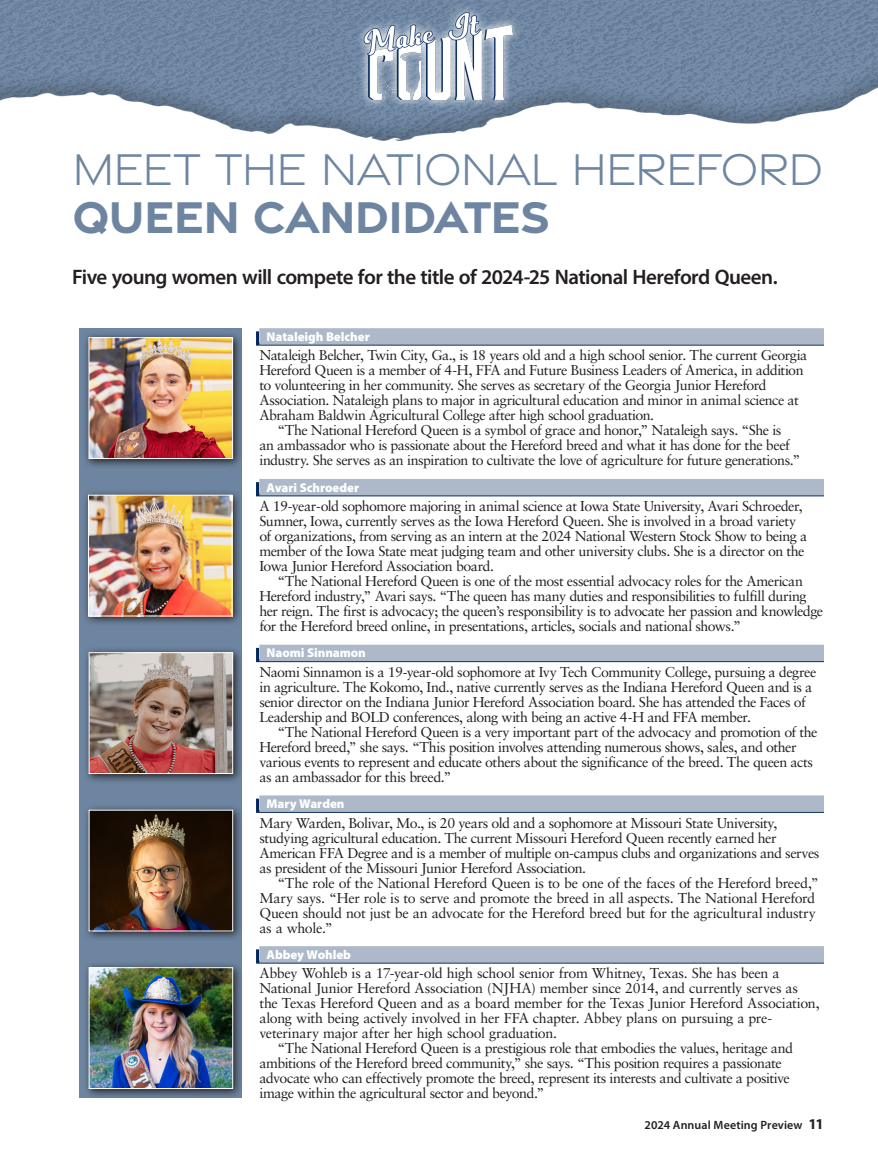
<style>
.page{position:relative;width:878px;height:1161px;background:#fff}
.page>*{position:absolute;margin:0;border:0;box-sizing:border-box;transform-origin:0 0}
.B-FeatureHeadline{font:300 48px/48px "Gravesend Sans";letter-spacing:-.035em;color:#6d85a1}
.FeatureDeck{font:600 21px "Myriad Pro";letter-spacing:-.025em;color:#231f20}
.BCNI_tight{font:14.25px/15px "Sabon LT Pro";letter-spacing:-.035em;color:#231f20}
.BC_tight{font:14.25px/15px "Sabon LT Pro";letter-spacing:-.04em;color:#231f20}
.BodyCopyNoIndent{font:14.25px/15px "Sabon LT Pro";letter-spacing:-.025em;color:#231f20}
.BodyCopy{font:14.25px/15px "Sabon LT Pro";letter-spacing:-.025em;color:#231f20}
.Delegate_State{font:900 12.75px "Myriad Pro";letter-spacing:-.005em;color:#fff}
.t1{font:600 12px "Myriad Pro";letter-spacing:.01em;color:#231f20}
.s1{font-weight:700}
.s2{font-weight:700;font-size:15px}
</style>
<div class="page">
<img style="left:0;top:0;width:878px;height:961px">
<svg style="left:355px;top:3px;width:166px;height:10px;background:#6e86a2"></svg>
<img style="left:326px;top:13px;width:225px;height:97px">
<svg style="left:254px;top:328px;width:572px;height:19px"></svg>
<div style="left:259px;top:328px;width:565px;height:17px;background:#adb8c9"></div>
<svg style="left:254px;top:479px;width:572px;height:19px"></svg>
<div style="left:259px;top:479px;width:565px;height:16px;background:#adb8c9"></div>
<svg style="left:254px;top:645px;width:572px;height:19px"></svg>
<div style="left:259px;top:645px;width:565px;height:16px;background:#adb8c9"></div>
<svg style="left:254px;top:796px;width:572px;height:18px"></svg>
<div style="left:259px;top:795px;width:565px;height:17px;background:#adb8c9"></div>
<svg style="left:254px;top:946px;width:572px;height:18px"></svg>
<div style="left:259px;top:946px;width:565px;height:17px;background:#adb8c9"></div>
<div style="left:79px;top:328px;width:162px;height:770px;background:#6d85a1"></div>
<svg style="left:86px;top:804px;width:157px;height:138px"></svg>
<img style="left:91px;top:812px;width:140px;height:117px">
<svg style="left:86px;top:646px;width:157px;height:138px"></svg>
<img style="left:91px;top:654px;width:140px;height:118px">
<div style="left:89px;top:652px;width:144px;height:122px;border:1px solid #fff"></div>
<svg style="left:85px;top:489px;width:158px;height:138px"></svg>
<img style="left:90px;top:497px;width:140px;height:117px">
<div style="left:88px;top:495px;width:144px;height:121px;border:1px solid #fff"></div>
<svg style="left:85px;top:331px;width:158px;height:138px"></svg>
<img style="left:91px;top:340px;width:140px;height:117px">
<div style="left:89px;top:338px;width:144px;height:121px;border:1px solid #fff"></div>
<svg style="left:86px;top:961px;width:156px;height:137px"></svg>
<img style="left:91px;top:970px;width:140px;height:117px">
<div style="left:89px;top:968px;width:144px;height:121px;border:1px solid #fff"></div>
<p class="B-FeatureHeadline" style="left:72px;top:144px;width:753px">MEET THE NATIONAL HEREFORD<br><span class="s1">QUEEN CANDIDATES</span></p>
<p class="FeatureDeck" style="left:72px;top:264px;width:707px">Five young women will compete for the title of 2024-25 National Hereford Queen.</p>
<p class="Delegate_State" style="left:266px;top:328px;width:105px">Nataleigh Belcher</p>
<p class="BCNI_tight" style="left:259px;top:348px;width:549px">Nataleigh Belcher, Twin City, Ga., is 18 years old and a high school senior. The current Georgia Hereford Queen is a member of 4-H, FFA and Future Business Leaders of America, in addition to volunteering in her community. She serves as secretary of the Georgia Junior Hereford Association. Nataleigh plans to major in agricultural education and minor in animal science at Abraham Baldwin Agricultural College after high school graduation.</p>
<p class="BC_tight" style="left:259px;top:423px;width:542px;text-indent:18px">“The National Hereford Queen is a symbol of grace and honor,” Nataleigh says. “She is<br>an ambassador who is passionate about the Hereford breed and what it has done for the beef industry. She serves as an inspiration to cultivate the love of agriculture for future generations.”</p>
<p class="Delegate_State" style="left:266px;top:479px;width:94px">Avari Schroeder</p>
<p class="BCNI_tight" style="left:259px;top:498px;width:549px">A 19-year-old sophomore majoring in animal science at Iowa State University, Avari Schroeder, Sumner, Iowa, currently serves as the Iowa Hereford Queen. She is involved in a broad variety of organizations, from serving as an intern at the 2024 National Western Stock Show to being a member of the Iowa State meat judging team and other university clubs. She is a director on the Iowa Junior Hereford Association board.</p>
<p class="BC_tight" style="left:259px;top:573px;width:565px;text-indent:18px">“The National Hereford Queen is one of the most essential advocacy roles for the American Hereford industry,” Avari says. “The queen has many duties and responsibilities to fulfill during her reign. The first is advocacy; the queen’s responsibility is to advocate her passion and knowledge for the Hereford breed online, in presentations, articles, socials and national shows.”</p>
<p class="Delegate_State" style="left:266px;top:645px;width:101px">Naomi Sinnamon</p>
<p class="BCNI_tight" style="left:259px;top:664px;width:558px">Naomi Sinnamon is a 19-year-old sophomore at Ivy Tech Community College, pursuing a degree in agriculture. The Kokomo, Ind., native currently serves as the Indiana Hereford Queen and is a senior director on the Indiana Junior Hereford Association board. She has attended the Faces of Leadership and BOLD conferences, along with being an active 4-H and FFA member.</p>
<p class="BC_tight" style="left:259px;top:724px;width:559px;text-indent:18px">“The National Hereford Queen is a very important part of the advocacy and promotion of the Hereford breed,” she says. “This position involves attending numerous shows, sales, and other various events to represent and educate others about the significance of the breed. The queen acts as an ambassador for this breed.”</p>
<p class="Delegate_State" style="left:266px;top:795px;width:79px">Mary Warden</p>
<p class="BCNI_tight" style="left:259px;top:815px;width:561px">Mary Warden, Bolivar, Mo., is 20 years old and a sophomore at Missouri State University, studying agricultural education. The current Missouri Hereford Queen recently earned her American FFA Degree and is a member of multiple on-campus clubs and organizations and serves as president of the Missouri Junior Hereford Association.</p>
<p class="BodyCopy" style="left:259px;top:875px;width:561px;text-indent:18px">“The role of the National Hereford Queen is to be one of the faces of the Hereford breed,” Mary says. “Her role is to serve and promote the breed in all aspects. The National Hereford Queen should not just be an advocate for the Hereford breed but for the agricultural industry as a whole.”</p>
<p class="Delegate_State" style="left:266px;top:946px;width:86px">Abbey Wohleb</p>
<p class="BodyCopyNoIndent" style="left:259px;top:966px;width:562px">Abbey Wohleb is a 17-year-old high school senior from Whitney, Texas. She has been a National Junior Hereford Association (NJHA) member since 2014, and currently serves as the Texas Hereford Queen and as a board member for the Texas Junior Hereford Association, along with being actively involved in her FFA chapter. Abbey plans on pursuing a pre&shy;veterinary major after her high school graduation.</p>
<p class="BC_tight" style="left:259px;top:1041px;width:535px;text-indent:18px">“The National Hereford Queen is a prestigious role that embodies the values, heritage and ambitions of the Hereford breed community,” she says. “This position requires a passionate advocate who can effectively promote the breed, represent its interests and cultivate a positive image within the agricultural sector and beyond.”</p>
<p class="t1" style="left:644px;top:1117px;width:181px">2024 Annual Meeting Preview <span class="s2">11</span></p>
</div>
